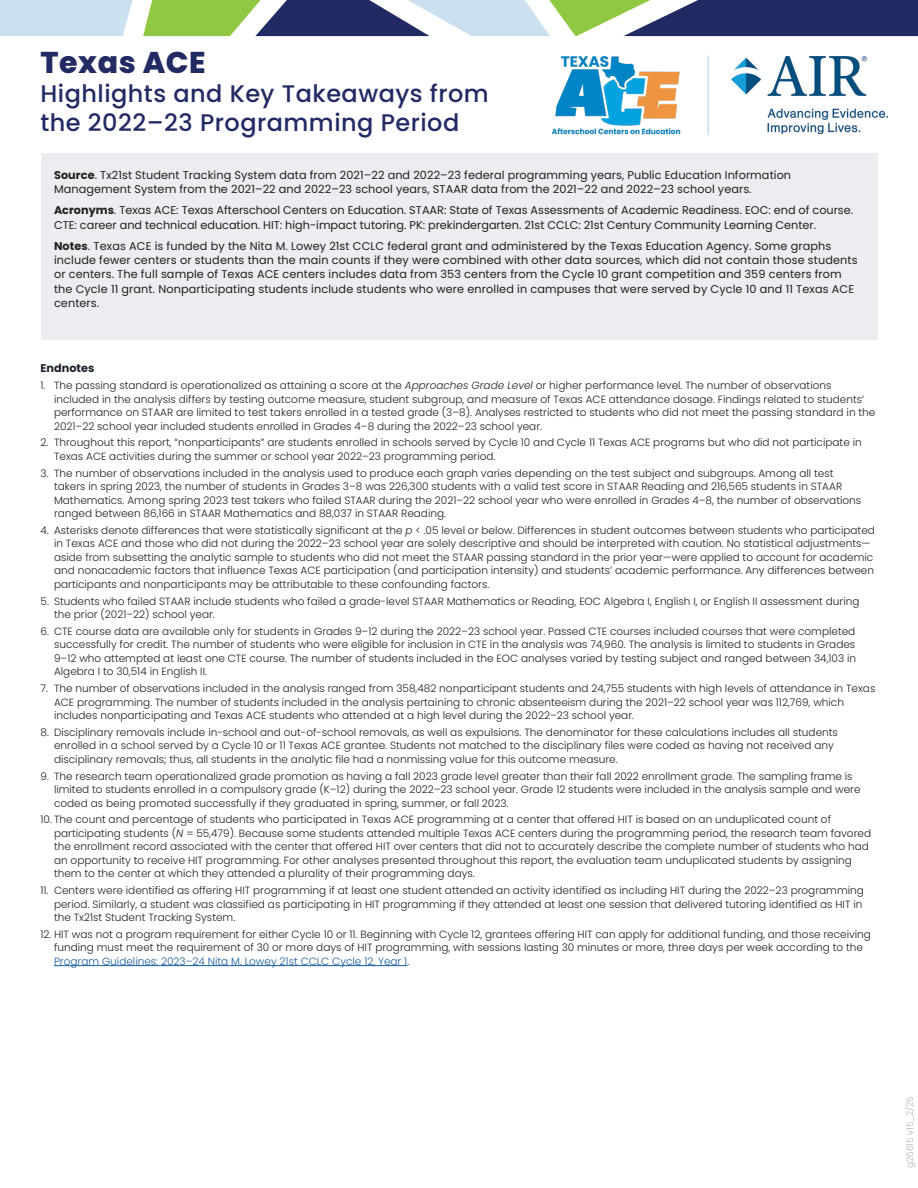
<style>
.page{position:relative;width:918px;height:1188px;background:#fff}
.page>*{position:absolute;margin:0;border:0;box-sizing:border-box;transform-origin:0 0}
.t1{font:800 30px "Poppins";letter-spacing:.02em;color:#222a64}
.t2{font:500 24px/28.8px "Poppins";letter-spacing:.02em;color:#222a64}
.t3{font:11.25px/14.2px "Poppins";letter-spacing:.01em;color:#231f20}
.t4{font:700 11.25px "Poppins";color:#1a232c}
.t5{font:300 10.5px/13.5px "Poppins";color:#231f20}
.t6{font:300 9px "Poppins";color:#b2b3b7}
.s1{font-weight:700}
.s2{font-style:italic}
.s3{color:#175d9e}
</style>
<div class="page">
<svg style="left:0;top:0;width:918px;height:36px"></svg>
<img style="left:552px;top:56px;width:129px;height:79px">
<img style="left:732px;top:56px;width:156px;height:78px">
<hr style="left:707px;top:56px;width:2px;height:78px;background:#cce1f0">
<div style="left:41px;top:153px;width:836px;height:187px;background:#ececf1"></div>
<hr style="left:54px;top:965px;width:353px;height:1px;background:#175d9e">
<h1 class="t1" style="left:41px;top:45px;width:167px">Texas ACE</h1>
<h2 class="t2" style="left:41px;top:79px;width:450px">Highlights and Key Takeaways from the 2022–23 Programming Period</h2>
<p class="t3" style="left:54px;top:168px;width:739px"><span class="s1">Source</span>. Tx21st Student Tracking System data from 2021–22 and 2022–23 federal programming years, Public Education Information<br>Management System from the 2021–22 and 2022–23 school years, STAAR data from the 2021–22 and 2022–23 school years.</p>
<p class="t3" style="left:54px;top:203px;width:801px;line-height:15px"><span class="s1">Acronyms</span>. Texas ACE: Texas Afterschool Centers on Education. STAAR: State of Texas Assessments of Academic Readiness. EOC: end of course.<br>CTE: career and technical education. HIT: high-impact tutoring. PK: prekindergarten. 21st CCLC: 21st Century Community Learning Center.</p>
<p class="t3" style="left:54px;top:239px;width:805px"><span class="s1">Notes</span>. Texas ACE is funded by the Nita M. Lowey 21st CCLC federal grant and administered by the Texas Education Agency. Some graphs include fewer centers or students than the main counts if they were combined with other data sources, which did not contain those students or centers. The full sample of Texas ACE centers includes data from 353 centers from the Cycle 10 grant competition and 359 centers from the Cycle 11 grant. Nonparticipating students include students who were enrolled in campuses that were served by Cycle 10 and 11 Texas ACE centers.</p>
<h2 class="t4" style="left:41px;top:362px;width:55px">Endnotes</h2>
<p class="t5" style="left:54px;top:379px;width:823px;text-indent:-14px">1. The passing standard is operationalized as attaining a score at the <span class="s2">Approaches Grade Level</span> or higher performance level. The number of observations included in the analysis differs by testing outcome measure, student subgroup, and measure of Texas ACE attendance dosage. Findings related to students’ performance on STAAR are limited to test takers enrolled in a tested grade (3–8). Analyses restricted to students who did not meet the passing standard in the 2021–22 school year included students enrolled in Grades 4–8 during the 2022–23 school year.</p>
<p class="t5" style="left:54px;top:436px;width:809px;text-indent:-14px">2. Throughout this report, “nonparticipants” are students enrolled in schools served by Cycle 10 and Cycle 11 Texas ACE programs but who did not participate in<br>Texas ACE activities during the summer or school year 2022–23 programming period.</p>
<p class="t5" style="left:54px;top:466px;width:809px;text-indent:-14px">3. The number of observations included in the analysis used to produce each graph varies depending on the test subject and subgroups. Among all test takers in spring 2023, the number of students in Grades 3–8 was 226,300 students with a valid test score in STAAR Reading and 216,565 students in STAAR Mathematics. Among spring 2023 test takers who failed STAAR during the 2021–22 school year who were enrolled in Grades 4–8, the number of observations ranged between 86,166 in STAAR Mathematics and 88,037 in STAAR Reading.</p>
<p class="t5" style="left:54px;top:524px;width:822px;text-indent:-14px">4. Asterisks denote differences that were statistically significant at the <span class="s2">p</span> &lt; .05 level or below. Differences in student outcomes between students who participated in Texas ACE and those who did not during the 2022–23 school year are solely descriptive and should be interpreted with caution. No statistical adjustments— aside from subsetting the analytic sample to students who did not meet the STAAR passing standard in the prior year—were applied to account for academic and nonacademic factors that influence Texas ACE participation (and participation intensity) and students’ academic performance. Any differences between participants and nonparticipants may be attributable to these confounding factors.</p>
<p class="t5" style="left:54px;top:594px;width:807px;text-indent:-14px">5. Students who failed STAAR include students who failed a grade-level STAAR Mathematics or Reading, EOC Algebra I, English I, or English II assessment during the prior (2021–22) school year.</p>
<p class="t5" style="left:54px;top:625px;width:804px;text-align:justify;text-indent:-14px">6. CTE course data are available only for students in Grades 9–12 during the 2022–23 school year. Passed CTE courses included courses that were completed successfully for credit. The number of students who were eligible for inclusion in CTE in the analysis was 74,960. The analysis is limited to students in Grades 9–12 who attempted at least one CTE course. The number of students included in the EOC analyses varied by testing subject and ranged between 34,103 in Algebra I to 30,514 in English II.</p>
<p class="t5" style="left:54px;top:682px;width:823px;text-indent:-14px">7. The number of observations included in the analysis ranged from 358,482 nonparticipant students and 24,755 students with high levels of attendance in Texas<br>ACE programming. The number of students included in the analysis pertaining to chronic absenteeism during the 2021–22 school year was 112,769, which includes nonparticipating and Texas ACE students who attended at a high level during the 2022–23 school year.</p>
<p class="t5" style="left:54px;top:726px;width:785px;text-indent:-14px">8. Disciplinary removals include in-school and out-of-school removals, as well as expulsions. The denominator for these calculations includes all students enrolled in a school served by a Cycle 10 or 11 Texas ACE grantee. Students not matched to the disciplinary files were coded as having not received any disciplinary removals; thus, all students in the analytic file had a nonmissing value for this outcome measure.</p>
<p class="t5" style="left:54px;top:769px;width:808px;text-indent:-14px">9. The research team operationalized grade promotion as having a fall 2023 grade level greater than their fall 2022 enrollment grade. The sampling frame is limited to students enrolled in a compulsory grade (K–12) during the 2022–23 school year. Grade 12 students were included in the analysis sample and were coded as being promoted successfully if they graduated in spring, summer, or fall 2023.</p>
<p class="t5" style="left:54px;top:813px;width:819px;text-indent:-14px">10. The count and percentage of students who participated in Texas ACE programming at a center that offered HIT is based on an unduplicated count of participating students (<span class="s2">N</span> = 55,479). Because some students attended multiple Texas ACE centers during the programming period, the research team favored the enrollment record associated with the center that offered HIT over centers that did not to accurately describe the complete number of students who had an opportunity to receive HIT programming. For other analyses presented throughout this report, the evaluation team unduplicated students by assigning them to the center at which they attended a plurality of their programming days.</p>
<p class="t5" style="left:54px;top:884px;width:811px;text-indent:-14px">11. Centers were identified as offering HIT programming if at least one student attended an activity identified as including HIT during the 2022–23 programming period. Similarly, a student was classified as participating in HIT programming if they attended at least one session that delivered tutoring identified as HIT in the Tx21st Student Tracking System.</p>
<p class="t5" style="left:54px;top:927px;width:818px;text-indent:-14px">12. HIT was not a program requirement for either Cycle 10 or 11. Beginning with Cycle 12, grantees offering HIT can apply for additional funding, and those receiving funding must meet the requirement of 30 or more days of HIT programming, with sessions lasting 30 minutes or more, three days per week according to the<br><span class="s3">Program Guidelines: 2023–24 Nita M. Lowey 21st CCLC Cycle 12, Year 1</span>.</p>
<p class="t6" style="left:905px;top:1168px;width:74px;rotate:-90deg">g26615 v15_2/25</p>
</div>
